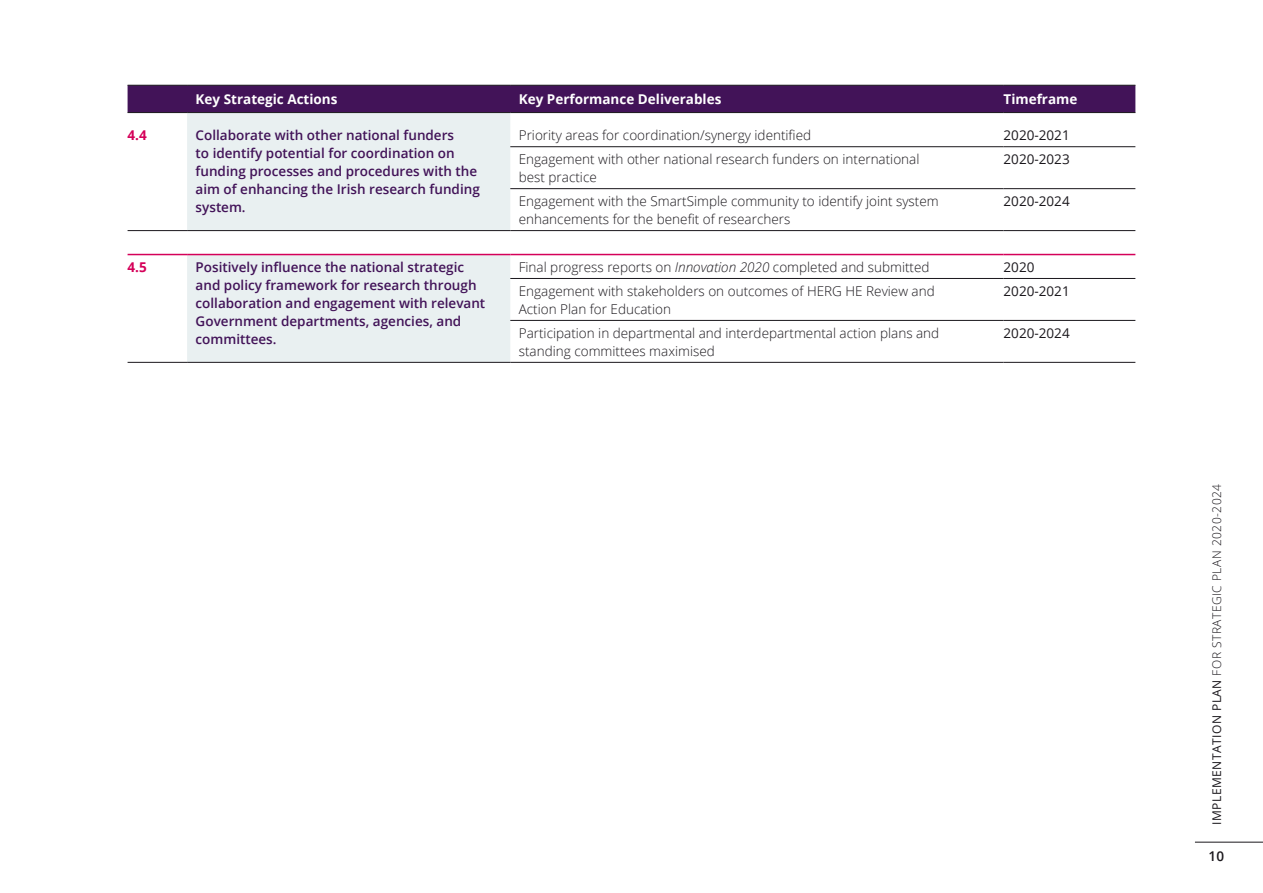
<style>
.page{position:relative;width:1263px;height:893px;background:#fff}
.page>*{position:absolute;margin:0;border:0;box-sizing:border-box;transform-origin:0 0}
.BODY{font:300 13.5px/18px "Open Sans";color:#1a171c}
.blue_strat{font:600 13.5px/18px "Open Sans";color:#421358}
.BODY-2{font:700 13.5px "Open Sans";color:#fff}
.timeframe{font:13.5px "Open Sans";color:#1a171c}
.pink_numbers{font:700 13.5px "Open Sans";color:#d50059}
.t1{font:600 13.5px "Open Sans";color:#1a171c}
.t2{font:300 12px "Open Sans";letter-spacing:.04em;color:#1a171c}
.s1{font-style:italic}
.s2{font-weight:400}
</style>
<div class="page">
<hr style="left:1195px;top:842px;width:68px;height:1px;background:#1a171c">
<div style="left:128px;top:86px;width:1007px;height:26px;background:#421358"></div>
<div style="left:187px;top:113px;width:323px;height:249px;background:#e9f0f1"></div>
<div style="left:187px;top:231px;width:323px;height:24px;background:#fff"></div>
<hr style="left:128px;top:254px;width:59px;height:1px;background:#d50059">
<hr style="left:187px;top:254px;width:323px;height:1px;background:#d50059">
<hr style="left:510px;top:254px;width:493px;height:1px;background:#d50059">
<hr style="left:1003px;top:254px;width:132px;height:1px;background:#d50059">
<hr style="left:128px;top:85px;width:59px;height:1px;background:#1a171c">
<hr style="left:187px;top:85px;width:323px;height:1px;background:#1a171c">
<hr style="left:510px;top:85px;width:493px;height:1px;background:#1a171c">
<hr style="left:1003px;top:85px;width:132px;height:1px;background:#1a171c">
<hr style="left:128px;top:112px;width:59px;height:1px;background:#1a171c">
<hr style="left:187px;top:112px;width:323px;height:1px;background:#1a171c">
<hr style="left:187px;top:230px;width:323px;height:1px;background:#1a171c">
<hr style="left:187px;top:362px;width:323px;height:1px;background:#1a171c">
<hr style="left:510px;top:112px;width:493px;height:1px;background:#1a171c">
<hr style="left:1003px;top:112px;width:132px;height:1px;background:#1a171c">
<hr style="left:128px;top:230px;width:59px;height:1px;background:#1a171c">
<hr style="left:128px;top:362px;width:59px;height:1px;background:#1a171c">
<hr style="left:510px;top:146px;width:493px;height:1px;background:#1a171c">
<hr style="left:1003px;top:146px;width:132px;height:1px;background:#1a171c">
<hr style="left:510px;top:188px;width:493px;height:1px;background:#1a171c">
<hr style="left:1003px;top:188px;width:132px;height:1px;background:#1a171c">
<hr style="left:510px;top:230px;width:493px;height:1px;background:#1a171c">
<hr style="left:1003px;top:230px;width:132px;height:1px;background:#1a171c">
<hr style="left:510px;top:278px;width:493px;height:1px;background:#1a171c">
<hr style="left:1003px;top:278px;width:132px;height:1px;background:#1a171c">
<hr style="left:510px;top:320px;width:493px;height:1px;background:#1a171c">
<hr style="left:1003px;top:320px;width:132px;height:1px;background:#1a171c">
<hr style="left:510px;top:362px;width:493px;height:1px;background:#1a171c">
<hr style="left:1003px;top:362px;width:132px;height:1px;background:#1a171c">
<p class="BODY-2" style="left:196px;top:90px;width:143px">Key Strategic Actions</p>
<p class="BODY-2" style="left:519px;top:90px;width:204px">Key Performance Deliverables</p>
<p class="BODY-2" style="left:1003px;top:90px;width:75px">Timeframe</p>
<p class="pink_numbers" style="left:128px;top:125px;width:21px">4.4</p>
<p class="blue_strat" style="left:196px;top:126px;width:286px">Collaborate with other national funders<br>to identify potential for coordination on funding processes and procedures with the aim of enhancing the Irish research funding system.</p>
<p class="BODY" style="left:519px;top:126px;width:294px">Priority areas for coordination/synergy identified</p>
<p class="timeframe" style="left:1003px;top:126px;width:68px">2020-2021</p>
<p class="BODY" style="left:519px;top:150px;width:402px">Engagement with other national research funders on international best practice</p>
<p class="timeframe" style="left:1003px;top:150px;width:68px">2020-2023</p>
<p class="BODY" style="left:519px;top:192px;width:421px">Engagement with the SmartSimple community to identify joint system enhancements for the benefit of researchers</p>
<p class="timeframe" style="left:1003px;top:192px;width:68px">2020-2024</p>
<p class="pink_numbers" style="left:128px;top:257px;width:21px">4.5</p>
<p class="blue_strat" style="left:196px;top:257px;width:291px">Positively influence the national strategic and policy framework for research through collaboration and engagement with relevant Government departments, agencies, and committees.</p>
<p class="BODY" style="left:519px;top:257px;width:412px">Final progress reports on <span class="s1">Innovation 2020</span> completed and submitted</p>
<p class="timeframe" style="left:1003px;top:257px;width:32px">2020</p>
<p class="BODY" style="left:519px;top:281px;width:417px">Engagement with stakeholders on outcomes of HERG HE Review and<br>Action Plan for Education</p>
<p class="timeframe" style="left:1003px;top:281px;width:68px">2020-2021</p>
<p class="BODY" style="left:519px;top:323px;width:422px">Participation in departmental and interdepartmental action plans and standing committees maximised</p>
<p class="timeframe" style="left:1003px;top:323px;width:68px">2020-2024</p>
<p class="t2" style="left:1208px;top:825px;width:342px;rotate:-90deg"><span class="s2">IMPLEMENTATION PLAN</span> FOR STRATEGIC PLAN 2020-2024</p>
<p class="t1" style="left:1208px;top:847px;width:17px">10</p>
</div>
